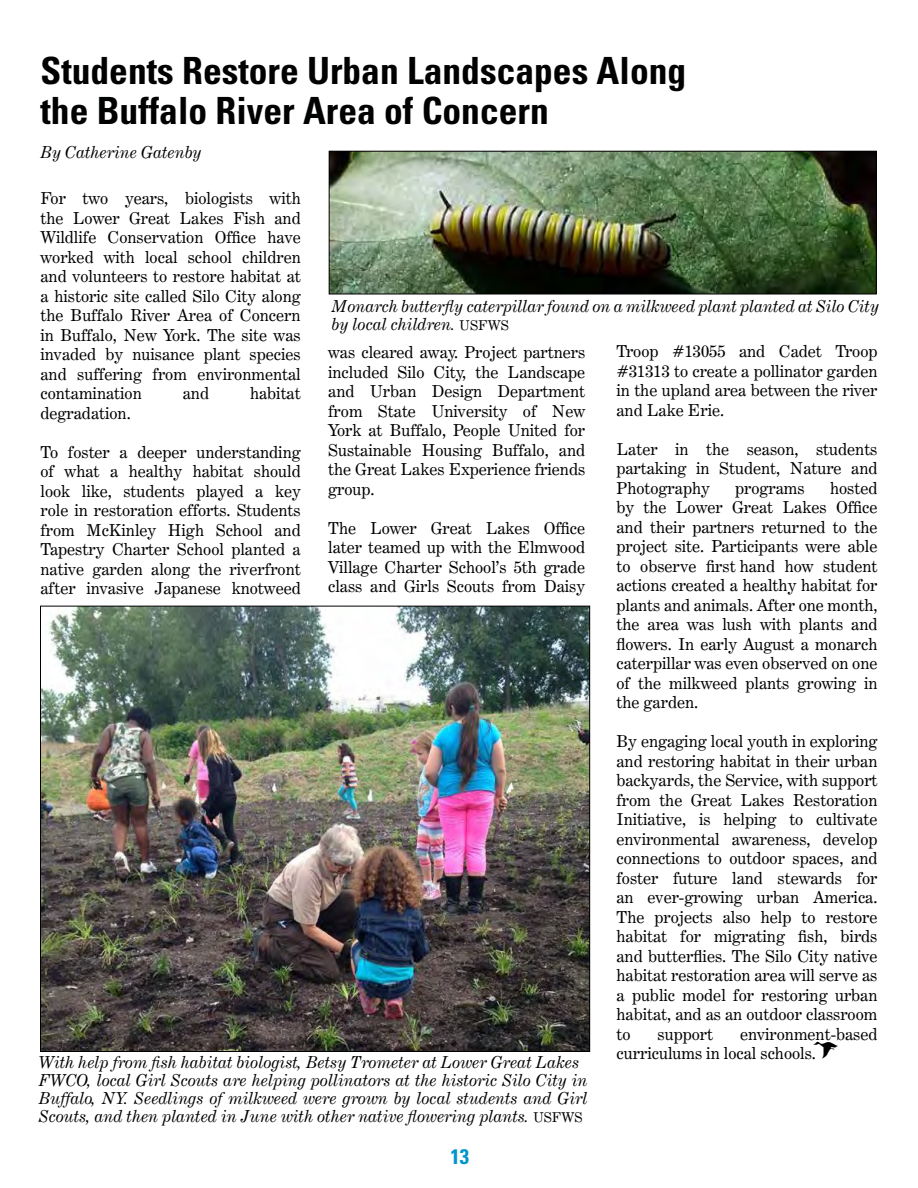
<style>
.page{position:relative;width:918px;height:1188px;background:#fff}
.page>*{position:absolute;margin:0;border:0;box-sizing:border-box;transform-origin:0 0}
.t1{font:700 condensed 37.5px/40.5px "Univers";color:#000101}
.t2{font:700 condensed 21px "Univers";color:#0097ca}
.t3{font:16.5px/19.5px "Century Expanded BT";color:#000;text-align:justify}
.t4{font:italic 16.5px/18px "Century Expanded BT";color:#000}
.s1{font-style:normal;font-size:13.5px}
.s2{font-family:"Carta";font-size:27px}
</style>
<div class="page">
<img style="left:42px;top:608px;width:546px;height:442px">
<img style="left:331px;top:153px;width:544px;height:139px">
<div style="left:329px;top:151px;width:548px;height:143px;border:1px solid #000"></div>
<h1 class="t1" style="left:40px;top:50px;width:647px">Students Restore Urban Landscapes Along the Buffalo River Area of Concern</h1>
<p class="t4" style="left:40px;top:143px;width:163px">By Catherine Gatenby</p>
<p class="t3" style="left:40px;top:188px;width:262px">For two years, biologists with the Lower Great Lakes Fish and Wildlife Conservation Office have worked with local school children and volunteers to restore habitat at a historic site called Silo City along the Buffalo River Area of Concern in Buffalo, New York. The site was invaded by nuisance plant species and suffering from environmental contamination</p>
<p class="t4" style="left:332px;top:297px;width:549px">Monarch butterfly caterpillar found on a milkweed plant planted at Silo City by local children. <span class="s1">USFWS</span></p>
<p class="t3" style="left:617px;top:341px;width:263px">Troop #13055 and Cadet Troop #31313 to create a pollinator garden in the upland area between the river and Lake Erie.</p>
<p class="t3" style="left:617px;top:439px;width:263px">Later in the season, students partaking in Student, Nature and Photography</p>
<p class="t3" style="left:328px;top:342px;width:259px">was cleared away. Project partners included Silo City, the Landscape and Urban Design Department from State University of New York at Buffalo, People United for Sustainable Housing Buffalo, and the Great Lakes Experience friends group.</p>
<p class="t3" style="left:328px;top:518px;width:259px">The Lower Great Lakes Office later teamed up with the Elmwood Village Charter School’s 5th grade class and Girls Scouts from Daisy</p>
<p class="t3" style="left:183px;top:383px;width:28px">and</p>
<p class="t3" style="left:250px;top:383px;width:52px">habitat</p>
<p class="t3" style="left:40px;top:403px;width:92px">degradation.</p>
<p class="t3" style="left:40px;top:442px;width:262px">To foster a deeper understanding of what a healthy habitat should look like, students played a key role in restoration efforts. Students from McKinley High School and Tapestry Charter School planted a native garden along the riverfront after invasive Japanese knotweed</p>
<p class="t3" style="left:617px;top:478px;width:263px;text-indent:214px">hosted by the Lower Great Lakes Office and their partners returned to the project site. Participants were able to observe first‐hand how student actions created a healthy habitat for plants and animals. After one month, the area was lush with plants and flowers. In early August a monarch caterpillar was even observed on one of the milkweed plants growing in the garden.</p>
<p class="t3" style="left:617px;top:731px;width:263px">By engaging local youth in exploring and restoring habitat in their urban backyards, the Service, with support from the Great Lakes Restoration Initiative, is helping to cultivate environmental awareness, develop connections to outdoor spaces, and foster future land stewards for an ever-growing urban America.<br>The projects also help to restore habitat for migrating fish, birds and butterflies. The Silo City native habitat restoration area will serve as a public model for restoring urban habitat, and as an outdoor classroom to</p>
<p class="t3" style="left:735px;top:478px;width:71px">programs</p>
<p class="t3" style="left:617px;top:1024px;width:263px;text-indent:124px">environment-based curriculums in local schools. <span class="s2">S</span></p>
<p class="t3" style="left:658px;top:1024px;width:57px">support</p>
<p class="t4" style="left:39px;top:1053px;width:550px">With help from fish habitat biologist, Betsy Trometer at Lower Great Lakes FWCO, local Girl Scouts are helping pollinators at the historic Silo City in Buffalo, NY. Seedlings of milkweed were grown by local students and Girl Scouts, and then planted in June with other native flowering plants. <span class="s1">USFWS</span></p>
<p class="t2" style="left:450px;top:1144px;width:20px">13</p>
</div>
